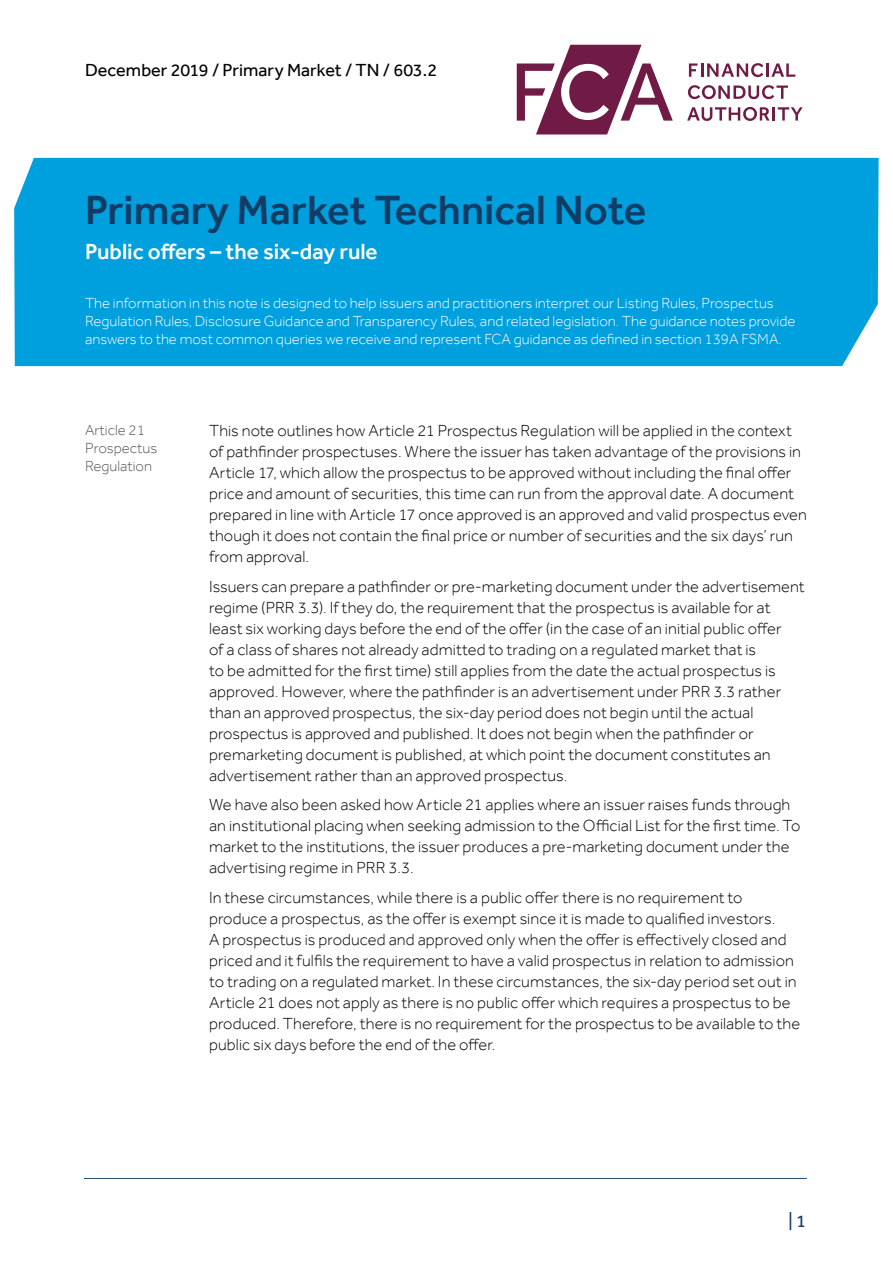
<style>
.page{position:relative;width:893px;height:1263px;background:#fff}
.page>*{position:absolute;margin:0;border:0;box-sizing:border-box;transform-origin:0 0}
.t1{font:500 42px "Effra";color:#103d65}
.t2{font:500 22.5px "Effra";color:#fff}
.t3{font:18px "Effra";letter-spacing:.005em;color:#000}
.t4{font:18px "Effra";color:#103d65}
.t5{font:300 16.5px/21px "Effra";letter-spacing:.005em;color:#000}
.t6{font:300 15px/18px "Effra";color:#fff}
.t7{font:300 15px/18px "Effra";color:#575756}
</style>
<div class="page">
<div style="left:14px;top:158px;width:865px;height:208px;background:#009fdd"></div>
<hr style="left:84px;top:1178px;width:723px;height:1px;background:#103d65">
<svg style="left:517px;top:45px;width:156px;height:89px"></svg>
<svg style="left:689px;top:63px;width:74px;height:14px"></svg>
<hr style="left:766px;top:63px;width:3px;height:14px;background:#701b45">
<svg style="left:771px;top:63px;width:24px;height:14px"></svg>
<svg style="left:688px;top:85px;width:100px;height:14px"></svg>
<svg style="left:687px;top:107px;width:83px;height:14px"></svg>
<hr style="left:772px;top:107px;width:3px;height:14px;background:#701b45">
<svg style="left:778px;top:107px;width:25px;height:14px"></svg>
<p class="t3" style="left:85px;top:59px;width:354px">December 2019 / Primary Market / TN / 603.2</p>
<h1 class="t1" style="left:85px;top:185px;width:563px">Primary Market Technical Note</h1>
<h2 class="t2" style="left:85px;top:238px;width:294px">Public offers – the six-day rule</h2>
<p class="t6" style="left:85px;top:293px;width:712px">The information in this note is designed to help issuers and practitioners interpret our Listing Rules, Prospectus<br>Regulation Rules, Disclosure Guidance and Transparency Rules, and related legislation. The guidance notes provide answers to the most common queries we receive and represent FCA guidance as defined in section 139A FSMA.</p>
<p class="t7" style="left:85px;top:421px;width:74px">Article 21<br>Prospectus<br>Regulation</p>
<p class="t5" style="left:209px;top:420px;width:599px">This note outlines how Article 21 Prospectus Regulation will be applied in the context of pathfinder prospectuses. Where the issuer has taken advantage of the provisions in Article 17, which allow the prospectus to be approved without including the final offer price and amount of securities, this time can run from the approval date. A document prepared in line with Article 17 once approved is an approved and valid prospectus even though it does not contain the final price or number of securities and the six days’ run from approval.</p>
<p class="t5" style="left:209px;top:576px;width:597px">Issuers can prepare a pathfinder or pre-marketing document under the advertisement regime (PRR 3.3). If they do, the requirement that the prospectus is available for at least six working days before the end of the offer (in the case of an initial public offer<br>of a class of shares not already admitted to trading on a regulated market that is<br>to be admitted for the first time) still applies from the date the actual prospectus is approved. However, where the pathfinder is an advertisement under PRR 3.3 rather than an approved prospectus, the six-day period does not begin until the actual prospectus is approved and published. It does not begin when the pathfinder or premarketing document is published, at which point the document constitutes an advertisement rather than an approved prospectus.</p>
<p class="t5" style="left:209px;top:794px;width:593px">We have also been asked how Article 21 applies where an issuer raises funds through an institutional placing when seeking admission to the Official List for the first time. To market to the institutions, the issuer produces a pre-marketing document under the advertising regime in PRR 3.3.</p>
<p class="t5" style="left:209px;top:887px;width:593px">In these circumstances, while there is a public offer there is no requirement to produce a prospectus, as the offer is exempt since it is made to qualified investors.<br>A prospectus is produced and approved only when the offer is effectively closed and priced and it fulfils the requirement to have a valid prospectus in relation to admission to trading on a regulated market. In these circumstances, the six-day period set out in Article 21 does not apply as there is no public offer which requires a prospectus to be produced. Therefore, there is no requirement for the prospectus to be available to the public six days before the end of the offer.</p>
<p class="t4" style="left:788px;top:1210px;width:19px">| 1</p>
</div>
